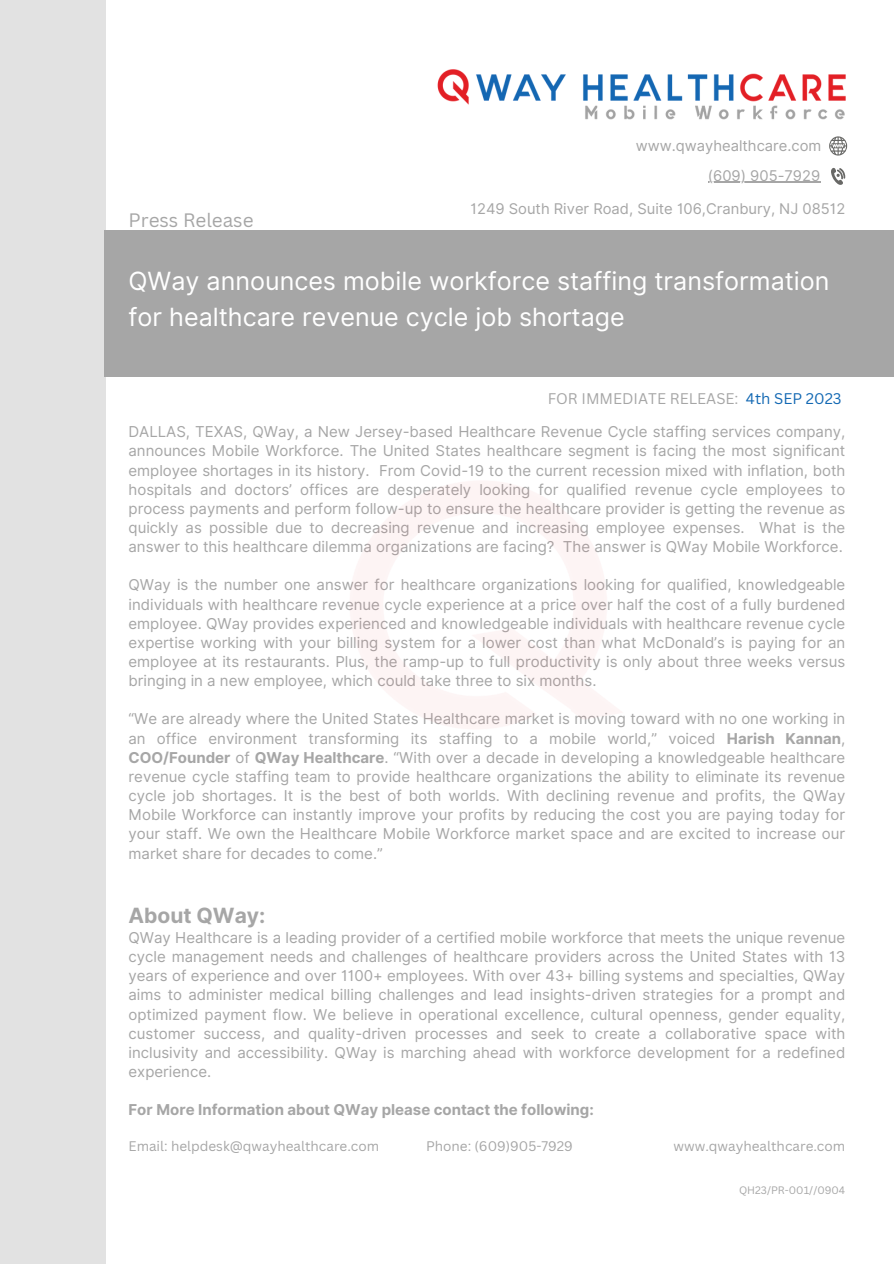
<style>
.page{position:relative;width:894px;height:1264px;background:#fff}
.page>*{position:absolute;margin:0;border:0;box-sizing:border-box;transform-origin:0 0}
.t1{font:25.05px/36px "Inter";color:#fff}
.t2{font:700 21px "Inter";color:#a6a6a6}
.t3{font:18.9px "Canva Sans";color:#a6a6a6}
.t4{font:15px/19.2px "Inter";color:#a6a6a6;text-align:justify}
.t5{font:700 15px "Inter";color:#a6a6a6}
.t6{font:15px "Canva Sans";color:#a6a6a6}
.t7{font:14.7px "Inter";color:#a6a6a6}
.t8{font:13.5px "Canva Sans";color:#a6a6a6}
.t9{font:10.5px "Canva Sans";color:#a6a6a6}
.s1{color:#1268b3}
.s2{font-weight:700}
</style>
<div class="page">
<div style="left:0;top:0;width:106px;height:1263px;background:#e2e2e2"></div>
<div style="left:104px;top:230px;width:789px;height:147px;background:#a6a6a6"></div>
<svg style="left:829px;top:136px;width:17px;height:19px"></svg>
<img style="left:437px;top:69px;width:409px;height:51px">
<svg style="left:831px;top:167px;width:14px;height:18px"></svg>
<hr style="left:707px;top:182px;width:113px;height:1px;background:#a6a6a6">
<p class="t3" style="left:128px;top:206px;width:126px">Press Release</p>
<p class="t7" style="left:635px;top:137px;width:187px">www.qwayhealthcare.com</p>
<p class="t7" style="left:707px;top:167px;width:114px">(609) 905-7929</p>
<p class="t7" style="left:470px;top:200px;width:376px">1249 South River Road, Suite 106,Cranbury, NJ 08512</p>
<p class="t1" style="left:128px;top:263px;width:702px">QWay announces mobile workforce staffing transformation for healthcare revenue cycle job shortage</p>
<p class="t6" style="left:547px;top:388px;width:295px">FOR IMMEDIATE RELEASE: <span class="s1">4th SEP 2023</span></p>
<p class="t4" style="left:128px;top:422px;width:718px">DALLAS, TEXAS, QWay, a New Jersey-based Healthcare Revenue Cycle staffing services company, announces Mobile Workforce. The United States healthcare segment is facing the most significant employee shortages in its history. From Covid-19 to the current recession mixed with inflation, both hospitals and doctors’ offices are desperately looking for qualified revenue cycle employees to process payments and perform follow-up to ensure the healthcare provider is getting the revenue as quickly as possible due to decreasing revenue and increasing employee expenses. What is the answer to this healthcare dilemma organizations are facing? The answer is QWay Mobile Workforce.</p>
<p class="t4" style="left:128px;top:575px;width:718px">QWay is the number one answer for healthcare organizations looking for qualified, knowledgeable individuals with healthcare revenue cycle experience at a price over half the cost of a fully burdened employee. QWay provides experienced and knowledgeable individuals with healthcare revenue cycle expertise working with your billing system for a lower cost than what McDonald’s is paying for an employee at its restaurants. Plus, the ramp-up to full productivity is only about three weeks versus bringing in a new employee, which could take three to six months.</p>
<p class="t4" style="left:128px;top:709px;width:718px">“We are already where the United States Healthcare market is moving toward with no one working in an office environment transforming its staffing to a mobile world,” voiced <span class="s2">Harish Kannan</span>, <span class="s2">COO/Founder</span> of <span class="s2">QWay Healthcare</span>. “With over a decade in developing a knowledgeable healthcare revenue cycle staffing team to provide healthcare organizations the ability to eliminate its revenue cycle job shortages. It is the best of both worlds. With declining revenue and profits, the QWay Mobile Workforce can instantly improve your profits by reducing the cost you are paying today for your staff. We own the Healthcare Mobile Workforce market space and are excited to increase our market share for decades to come.”</p>
<p class="t2" style="left:128px;top:902px;width:138px">About QWay:</p>
<p class="t4" style="left:128px;top:927px;width:718px">QWay Healthcare is a leading provider of a certified mobile workforce that meets the unique revenue cycle management needs and challenges of healthcare providers across the United States with 13 years of experience and over 1100+ employees. With over 43+ billing systems and specialties, QWay aims to administer medical billing challenges and lead insights-driven strategies for a prompt and optimized payment flow. We believe in operational excellence, cultural openness, gender equality, customer success, and quality-driven processes and seek to create a collaborative space with inclusivity and accessibility. QWay is marching ahead with workforce development for a redefined experience.</p>
<p class="t5" style="left:128px;top:1100px;width:466px">For More Information about QWay please contact the following:</p>
<p class="t8" style="left:128px;top:1136px;width:252px">Email: helpdesk@qwayhealthcare.com</p>
<p class="t8" style="left:426px;top:1136px;width:148px">Phone: (609)905-7929</p>
<p class="t8" style="left:673px;top:1136px;width:173px">www.qwayhealthcare.com</p>
<p class="t9" style="left:738px;top:1182px;width:108px">QH23/PR-001//0904</p>
</div>
